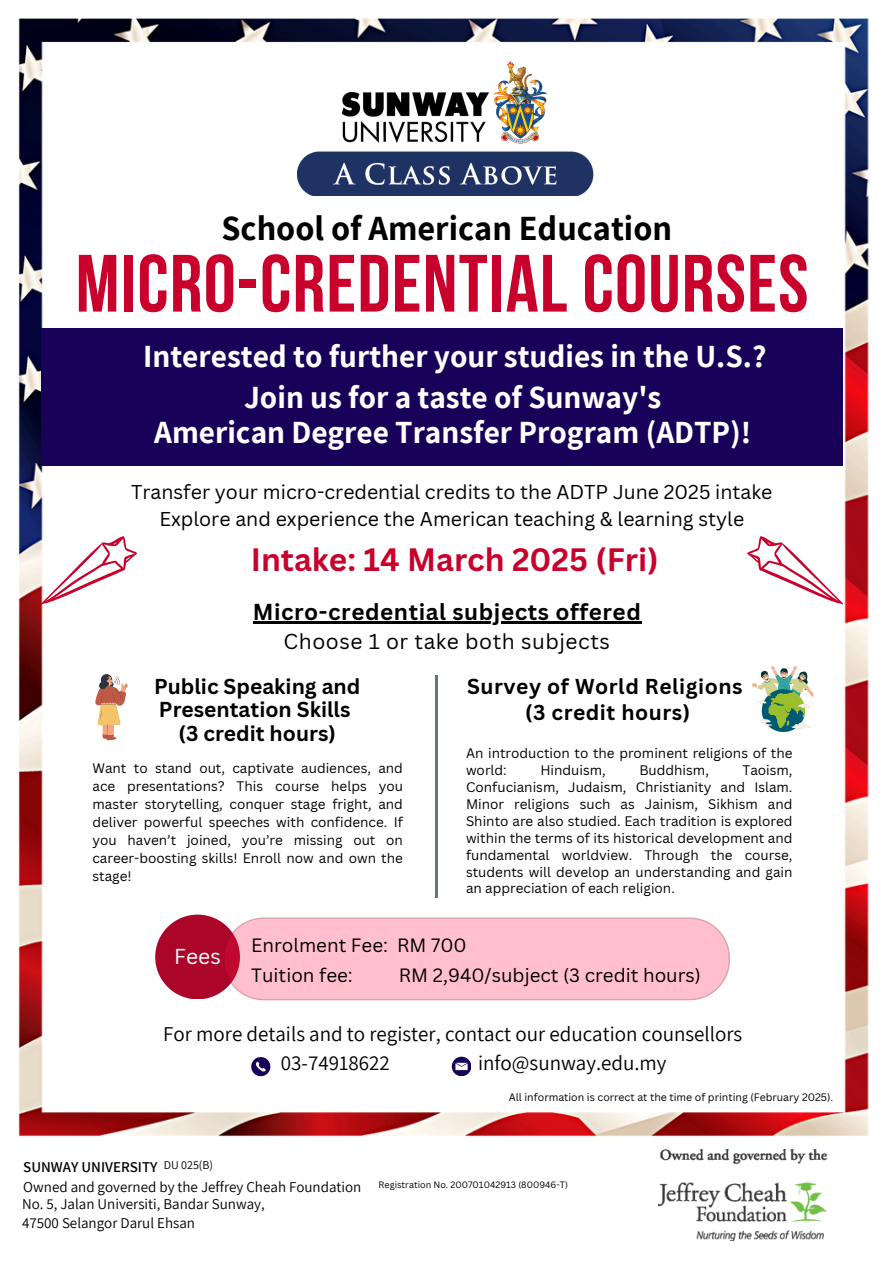
<style>
.page{position:relative;width:894px;height:1264px;background:#fff}
.page>*{position:absolute;margin:0;border:0;box-sizing:border-box;transform-origin:0 0}
.t1{font:81px "Bebas Neue Cyrillic";letter-spacing:.015em;color:#c8002b}
.t2{font:700 34.5px "Assistant";color:#000}
.t3{font:700 31.5px/34.8px "Assistant";color:#fff;text-align:center}
.t4{font:700 31.5px "Canva Sans";color:#c8002b}
.t5{font:700 22.5px "Canva Sans";letter-spacing:.025em;color:#000}
.t6{font:21px/29.2px "Assistant";color:#000}
.t7{font:700 21px/23.7px "Canva Sans";color:#000;text-align:center}
.t8{font:700 21px/25.8px "Canva Sans";letter-spacing:.025em;color:#000;text-align:center}
.t9{font:21px "Canva Sans";letter-spacing:.025em;color:#000}
.t10{font:21px "Canva Sans";color:#fff}
.t11{font:19.5px/27px "Canva Sans";color:#000;text-align:center}
.t12{font:18.75px/30.3px "Canva Sans";color:#000}
.t13{font:15px/19.2px "Assistant";color:#000}
.t14{font:600 15px "Assistant";color:#000}
.t15{font:13.5px/16.8px "Canva Sans";color:#000;text-align:justify}
.t16{font:12px "Assistant";color:#000}
.t17{font:10.5px "Canva Sans";color:#000}
.t18{font:9px "Canva Sans";color:#000}
</style>
<div class="page">
<img style="left:18px;top:18px;width:851px;height:1119px">
<img style="left:297px;top:56px;width:298px;height:140px">
<div style="left:41px;top:328px;width:801px;height:138px;background:#180259"></div>
<hr style="left:435px;top:675px;width:2px;height:222px;background:#67757f">
<svg style="left:41px;top:536px;width:96px;height:68px"></svg>
<img style="left:752px;top:666px;width:61px;height:65px">
<svg style="left:95px;top:674px;width:33px;height:66px"></svg>
<div style="left:155px;top:914px;width:85px;height:85px;background:#ab0629;border-radius:50%"></div>
<svg style="left:223px;top:917px;width:506px;height:83px"></svg>
<svg style="left:747px;top:536px;width:95px;height:68px"></svg>
<img style="left:658px;top:1149px;width:170px;height:91px">
<svg style="left:251px;top:1057px;width:19px;height:19px"></svg>
<svg style="left:451px;top:1056px;width:20px;height:19px"></svg>
<hr style="left:253px;top:621px;width:388px;height:2px;background:#000">
<h4 class="t2" style="left:221px;top:204px;width:452px">School of American Education</h4>
<h1 class="t1" style="left:76px;top:251px;width:734px">MICRO-CREDENTIAL COURSES</h1>
<h2 class="t3" style="left:143px;top:338px;width:624px">Interested to further your studies in the U.S.?</h2>
<h2 class="t3" style="left:154px;top:379px;width:598px">Join us for a taste of Sunway's<br>American Degree Transfer Program (ADTP)!</h2>
<p class="t11" style="left:131px;top:478px;width:642px">Transfer your micro-credential credits to the ADTP June 2025 intake<br>Explore and experience the American teaching &amp; learning style</p>
<h5 class="t4" style="left:251px;top:537px;width:409px">Intake: 14 March 2025 (Fri)</h5>
<p class="t5" style="left:253px;top:596px;width:389px">Micro-credential subjects offered</p>
<p class="t9" style="left:283px;top:627px;width:328px">Choose 1 or take both subjects</p>
<p class="t7" style="left:154px;top:673px;width:208px">Public Speaking and<br>Presentation Skills (3 credit hours)</p>
<h6 class="t15" style="left:92px;top:758px;width:312px;line-height:18px">Want to stand out, captivate audiences, and ace presentations? This course helps you master storytelling, conquer stage fright, and deliver powerful speeches with confidence. If you haven’t joined, you’re missing out on career-boosting skills! Enroll now and own the stage!</h6>
<p class="t8" style="left:467px;top:672px;width:277px">Survey of World Religions (3 credit hours)</p>
<h3 class="t15" style="left:466px;top:744px;width:328px">An introduction to the prominent religions of the world:</h3>
<h3 class="t15" style="left:466px;top:761px;width:328px;text-indent:276px">Taoism, Confucianism, Judaism, Christianity and Islam.<br>Minor religions such as Jainism, Sikhism and Shinto are also studied. Each tradition is explored within the terms of its historical development and fundamental worldview. Through the course, students will develop an understanding and gain an appreciation of each religion.</h3>
<h3 class="t15" style="left:540px;top:761px;width:67px">Hinduism,</h3>
<h3 class="t15" style="left:639px;top:761px;width:71px">Buddhism,</h3>
<p class="t10" style="left:174px;top:941px;width:48px">Fees</p>
<h4 class="t12" style="left:251px;top:929px;width:217px">Enrolment Fee: RM 700<br>Tuition fee:</h4>
<h4 class="t12" style="left:398px;top:959px;width:303px">RM 2,940/subject (3 credit hours)</h4>
<h2 class="t6" style="left:281px;top:1018px;width:462px;text-indent:-118px">For more details and to register, contact our education counsellors<br>03-74918622</h2>
<h2 class="t6" style="left:478px;top:1048px;width:190px">info@sunway.edu.my</h2>
<h3 class="t17" style="left:508px;top:1089px;width:326px">All information is correct at the time of printing (February 2025).</h3>
<h5 class="t16" style="left:164px;top:1156px;width:51px">DU 025(B)</h5>
<p class="t14" style="left:23px;top:1157px;width:136px">SUNWAY UNIVERSITY</p>
<h2 class="t13" style="left:23px;top:1176px;width:339px">Owned and governed by the Jeffrey Cheah Foundation</h2>
<p class="t13" style="left:22px;top:1194px;width:244px">No. 5, Jalan Universiti, Bandar Sunway,<br>47500 Selangor Darul Ehsan</p>
<p class="t18" style="left:378px;top:1178px;width:191px">Registration No. 200701042913 (800946-T)</p>
</div>
